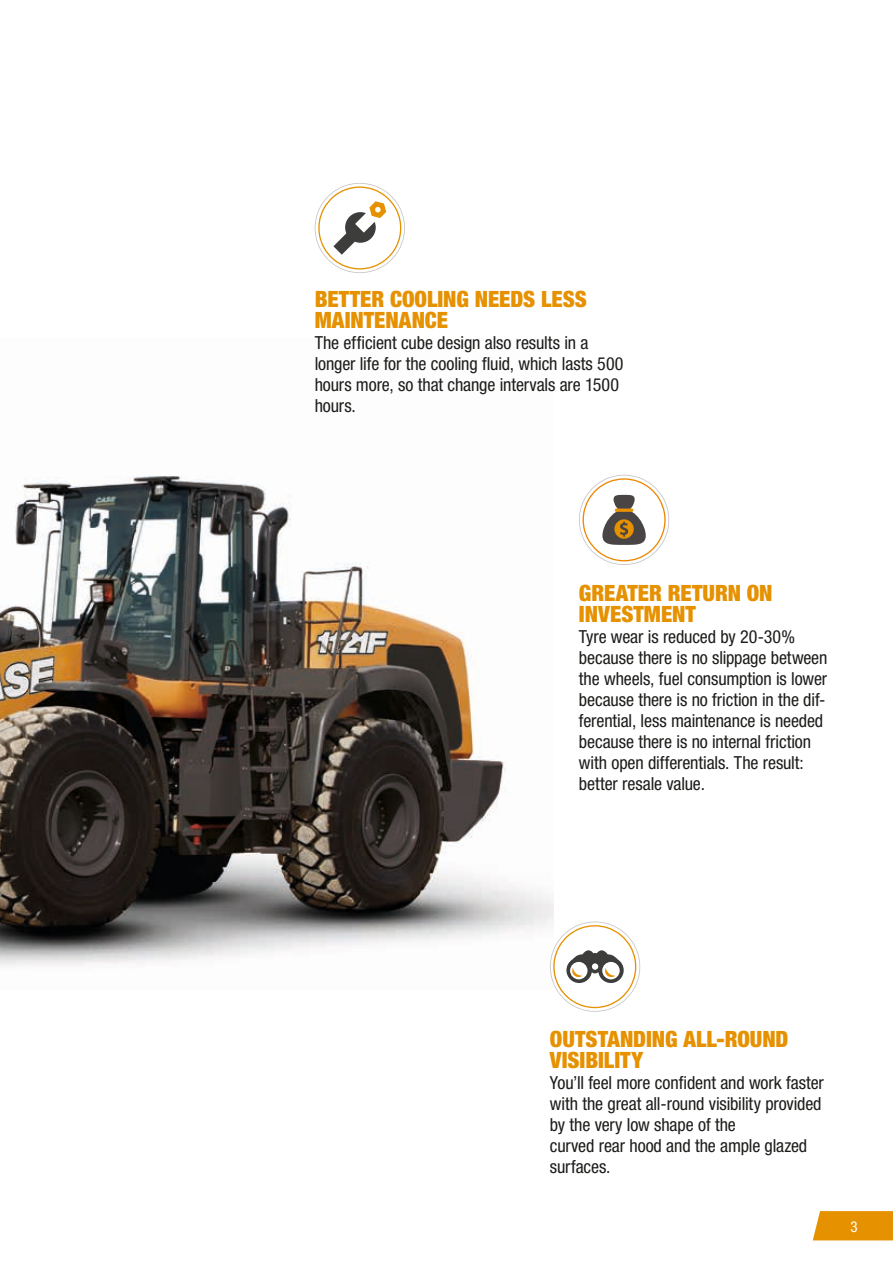
<style>
.page{position:relative;width:893px;height:1263px;background:#fff}
.page>*{position:absolute;margin:0;border:0;box-sizing:border-box;transform-origin:0 0}
.t1{font:900 condensed 22.5px/21px "Helvetica Neue LT Std";color:#e69100}
.t2{font:condensed 18px/21px "Helvetica Neue LT Std";letter-spacing:-.005em;color:#1d1d1b}
.t3{font:condensed 15px "Helvetica Neue LT Std";color:#fff}
</style>
<div class="page">
<svg style="left:813px;top:1211px;width:80px;height:29px;background:#e7960b"></svg>
<img style="left:0;top:476px;width:554px;height:490px">
<svg style="left:550px;top:921px;width:90px;height:91px"></svg>
<svg style="left:315px;top:183px;width:90px;height:90px"></svg>
<svg style="left:579px;top:475px;width:90px;height:90px"></svg>
<p class="t1" style="left:315px;top:288px;width:274px">BETTER COOLING NEEDS LESS<br>MAINTENANCE</p>
<p class="t2" style="left:315px;top:332px;width:310px">The efficient cube design also results in a longer life for the cooling fluid, which lasts 500 hours more, so that change intervals are 1500 hours.</p>
<p class="t1" style="left:579px;top:582px;width:195px">GREATER RETURN ON<br>INVESTMENT</p>
<p class="t2" style="left:579px;top:626px;width:250px">Tyre wear is reduced by 20-30% because there is no slippage between the wheels, fuel consumption is lower because there is no friction in the dif&shy;ferential, less maintenance is needed because there is no internal friction with open differentials. The result: better resale value.</p>
<p class="t1" style="left:550px;top:1028px;width:240px">OUTSTANDING ALL-ROUND<br>VISIBILITY</p>
<p class="t2" style="left:550px;top:1072px;width:276px">You’ll feel more confident and work faster with the great all-round visibility provided by the very low shape of the<br>curved rear hood and the ample glazed surfaces.</p>
<p class="t3" style="left:850px;top:1218px;width:9px">3</p>
</div>
